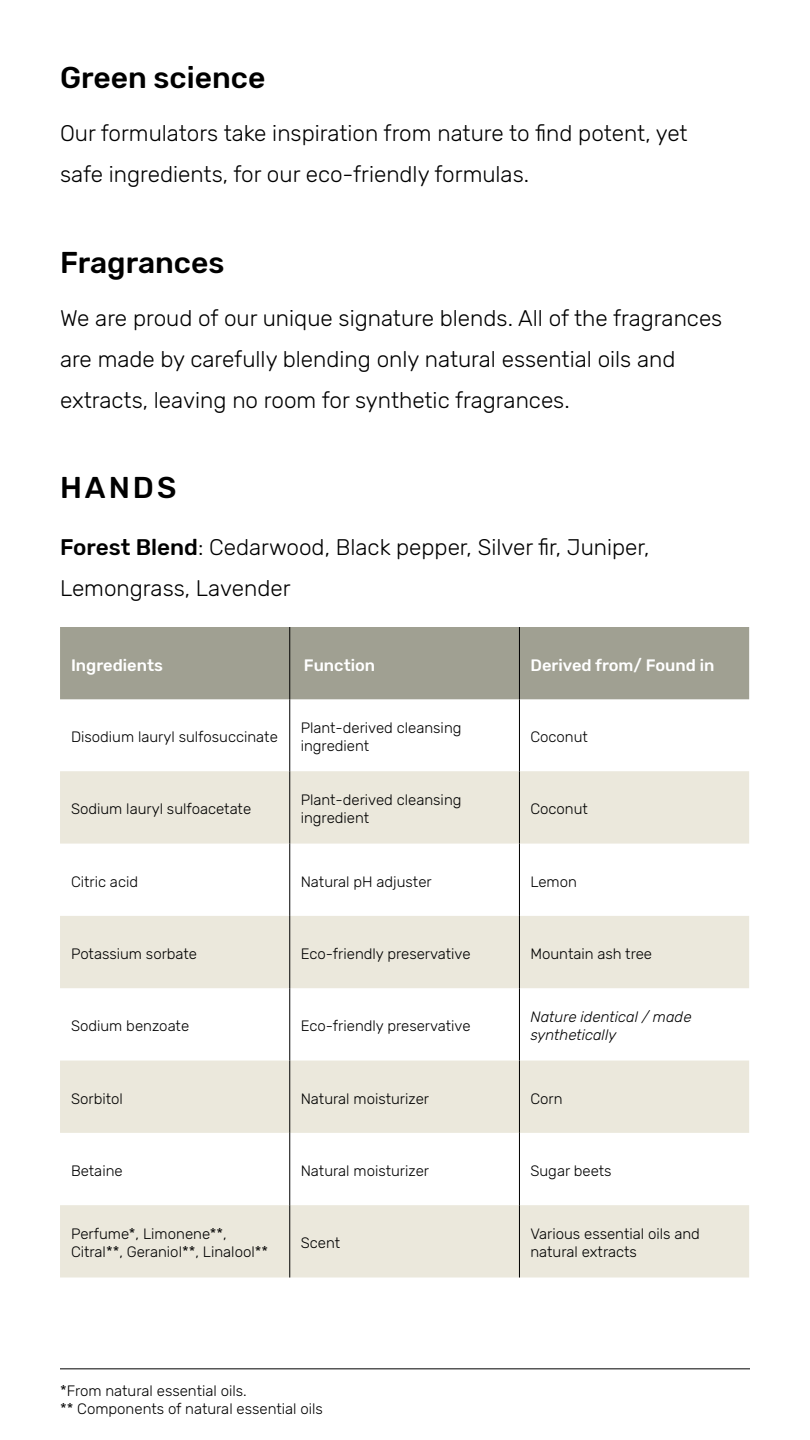
<style>
.page{position:relative;width:810px;height:1440px;background:#fff}
.page>*{position:absolute;margin:0;border:0;box-sizing:border-box;transform-origin:0 0}
.t1{font:500 30px "Rubik";color:#000}
.t2{font:300 22.5px/41.2px "Rubik";color:#000}
.t3{font:500 16.5px "Rubik";color:#fff}
.t4{font:300 15px/18px "Rubik";color:#000}
.t5{font:italic 300 15px/18px "Rubik";color:#000}
.s1{font-weight:500}
</style>
<div class="page">
<hr style="left:60px;top:1369px;width:690px;height:1px;background:#000">
<div style="left:60px;top:627px;width:689px;height:72px;background:#a0a092"></div>
<div style="left:60px;top:771px;width:689px;height:73px;background:#ebe8dc"></div>
<div style="left:60px;top:916px;width:689px;height:72px;background:#ebe8dc"></div>
<div style="left:60px;top:1061px;width:689px;height:72px;background:#ebe8dc"></div>
<div style="left:60px;top:1205px;width:689px;height:73px;background:#ebe8dc"></div>
<hr style="left:289px;top:627px;width:1px;height:72px;background:#000">
<hr style="left:519px;top:627px;width:1px;height:72px;background:#000">
<hr style="left:289px;top:699px;width:1px;height:72px;background:#000">
<hr style="left:519px;top:699px;width:1px;height:72px;background:#000">
<hr style="left:289px;top:771px;width:1px;height:73px;background:#000">
<hr style="left:519px;top:771px;width:1px;height:73px;background:#000">
<hr style="left:289px;top:844px;width:1px;height:72px;background:#000">
<hr style="left:519px;top:844px;width:1px;height:72px;background:#000">
<hr style="left:289px;top:916px;width:1px;height:72px;background:#000">
<hr style="left:519px;top:916px;width:1px;height:72px;background:#000">
<hr style="left:289px;top:988px;width:1px;height:73px;background:#000">
<hr style="left:519px;top:988px;width:1px;height:73px;background:#000">
<hr style="left:289px;top:1061px;width:1px;height:72px;background:#000">
<hr style="left:519px;top:1061px;width:1px;height:72px;background:#000">
<hr style="left:289px;top:1133px;width:1px;height:72px;background:#000">
<hr style="left:519px;top:1133px;width:1px;height:72px;background:#000">
<hr style="left:289px;top:1205px;width:1px;height:73px;background:#000">
<hr style="left:519px;top:1205px;width:1px;height:73px;background:#000">
<h1 class="t1" style="left:60px;top:60px;width:207px">Green science</h1>
<h2 class="t2" style="left:60px;top:113px;width:629px">Our formulators take inspiration from nature to find potent, yet safe ingredients, for our eco-friendly formulas.</h2>
<h1 class="t1" style="left:60px;top:245px;width:166px">Fragrances</h1>
<h2 class="t2" style="left:60px;top:298px;width:664px">We are proud of our unique signature blends. All of the fragrances are made by carefully blending only natural essential oils and extracts, leaving no room for synthetic fragrances.</h2>
<h1 class="t1" style="left:60px;top:470px;width:118px">HANDS</h1>
<h2 class="t2" style="left:60px;top:527px;width:591px"><span class="s1">Forest Blend</span>: Cedarwood, Black pepper, Silver fir, Juniper,<br>Lemongrass, Lavender</h2>
<p class="t3" style="left:71px;top:656px;width:93px">Ingredients</p>
<p class="t3" style="left:304px;top:656px;width:73px">Function</p>
<p class="t3" style="left:530px;top:656px;width:185px">Derived from/ Found in</p>
<p class="t4" style="left:71px;top:728px;width:208px">Disodium lauryl sulfosuccinate</p>
<p class="t4" style="left:301px;top:719px;width:162px">Plant-derived cleansing ingredient</p>
<p class="t4" style="left:530px;top:728px;width:59px">Coconut</p>
<p class="t4" style="left:71px;top:801px;width:182px">Sodium lauryl sulfoacetate</p>
<p class="t4" style="left:301px;top:792px;width:162px">Plant-derived cleansing ingredient</p>
<p class="t4" style="left:530px;top:801px;width:59px">Coconut</p>
<p class="t4" style="left:71px;top:873px;width:69px">Citric acid</p>
<p class="t4" style="left:301px;top:873px;width:133px">Natural pH adjuster</p>
<p class="t4" style="left:530px;top:873px;width:48px">Lemon</p>
<p class="t4" style="left:71px;top:945px;width:128px">Potassium sorbate</p>
<p class="t4" style="left:301px;top:945px;width:171px">Eco-friendly preservative</p>
<p class="t4" style="left:530px;top:945px;width:123px">Mountain ash tree</p>
<p class="t4" style="left:71px;top:1018px;width:120px">Sodium benzoate</p>
<p class="t4" style="left:301px;top:1018px;width:171px">Eco-friendly preservative</p>
<p class="t5" style="left:530px;top:1009px;width:163px">Nature identical / made synthetically</p>
<p class="t4" style="left:71px;top:1090px;width:53px">Sorbitol</p>
<p class="t4" style="left:301px;top:1090px;width:130px">Natural moisturizer</p>
<p class="t4" style="left:530px;top:1090px;width:34px">Corn</p>
<p class="t4" style="left:71px;top:1162px;width:53px">Betaine</p>
<p class="t4" style="left:301px;top:1162px;width:130px">Natural moisturizer</p>
<p class="t4" style="left:530px;top:1162px;width:83px">Sugar beets</p>
<p class="t4" style="left:71px;top:1226px;width:199px">Perfume*, Limonene**,<br>Citral**, Geraniol**, Linalool**</p>
<p class="t4" style="left:301px;top:1235px;width:41px">Scent</p>
<p class="t4" style="left:530px;top:1226px;width:171px">Various essential oils and natural extracts</p>
<p class="t4" style="left:60px;top:1382px;width:264px">*From natural essential oils.<br>** Components of natural essential oils</p>
</div>
